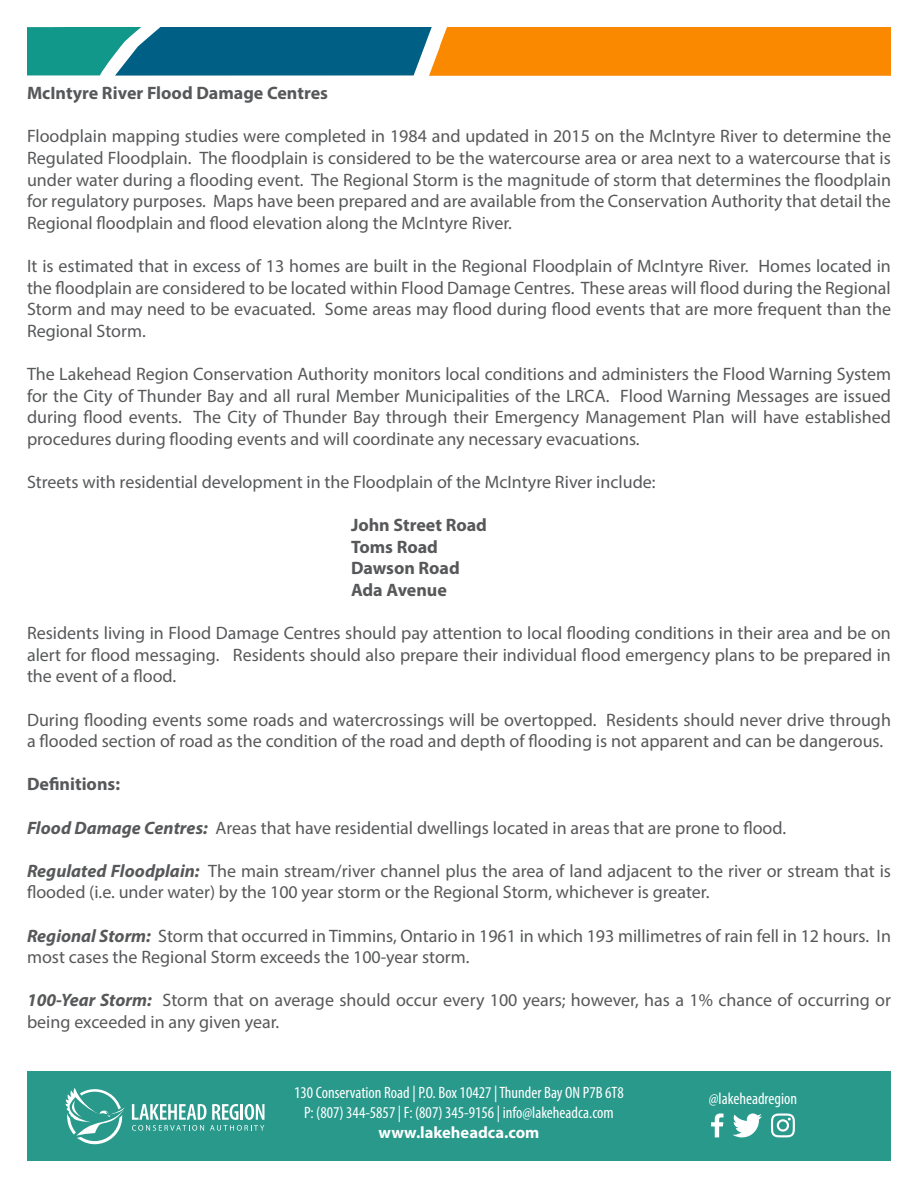
<style>
.page{position:relative;width:918px;height:1188px;background:#fff}
.page>*{position:absolute;margin:0;border:0;box-sizing:border-box;transform-origin:0 0}
.t1{font:18px/21.6px "Myriad Pro";color:#57585a;text-align:justify}
.t2{font:700 18px "Myriad Pro";color:#57585a}
.t3{font:condensed 16.5px "Myriad Pro";color:#fff}
.t4{font:700 16.5px "Myriad Pro";color:#fff}
.s1{font-weight:700;font-style:italic}
</style>
<div class="page">
<div style="left:27px;top:1071px;width:864px;height:90px;background:#28998b"></div>
<svg style="left:66px;top:1088px;width:58px;height:57px"></svg>
<svg style="left:132px;top:1104px;width:132px;height:27px"></svg>
<svg style="left:711px;top:1113px;width:13px;height:24px"></svg>
<svg style="left:771px;top:1113px;width:24px;height:24px"></svg>
<svg style="left:733px;top:1113px;width:29px;height:24px"></svg>
<svg style="left:27px;top:27px;width:864px;height:48px;background:#8e8144"></svg>
<p class="t2" style="left:27px;top:81px;width:303px">McIntyre River Flood Damage Centres</p>
<p class="t1" style="left:27px;top:125px;width:866px">Floodplain mapping studies were completed in 1984 and updated in 2015 on the McIntyre River to determine the Regulated Floodplain. The floodplain is considered to be the watercourse area or area next to a watercourse that is under water during a flooding event. The Regional Storm is the magnitude of storm that determines the floodplain for regulatory purposes. Maps have been prepared and are available from the Conservation Authority that detail the Regional floodplain and flood elevation along the McIntyre River.</p>
<p class="t1" style="left:27px;top:255px;width:866px">It is estimated that in excess of 13 homes are built in the Regional Floodplain of McIntyre River. Homes located in the floodplain are considered to be located within Flood Damage Centres. These areas will flood during the Regional Storm and may need to be evacuated. Some areas may flood during flood events that are more frequent than the Regional Storm.</p>
<p class="t1" style="left:27px;top:363px;width:866px">The Lakehead Region Conservation Authority monitors local conditions and administers the Flood Warning System for the City of Thunder Bay and all rural Member Municipalities of the LRCA. Flood Warning Messages are issued during flood events. The City of Thunder Bay through their Emergency Management Plan will have established procedures during flooding events and will coordinate any necessary evacuations.</p>
<p class="t1" style="left:27px;top:471px;width:630px">Streets with residential development in the Floodplain of the McIntyre River include:</p>
<p class="t2" style="left:351px;top:513px;width:137px">John Street Road</p>
<p class="t2" style="left:351px;top:535px;width:89px">Toms Road</p>
<p class="t2" style="left:351px;top:557px;width:110px">Dawson Road</p>
<p class="t2" style="left:351px;top:578px;width:97px">Ada Avenue</p>
<p class="t1" style="left:27px;top:622px;width:865px">Residents living in Flood Damage Centres should pay attention to local flooding conditions in their area and be on alert for flood messaging. Residents should also prepare their individual flood emergency plans to be prepared in the event of a flood.</p>
<p class="t1" style="left:27px;top:708px;width:866px">During flooding events some roads and watercrossings will be overtopped. Residents should never drive through a flooded section of road as the condition of the road and depth of flooding is not apparent and can be dangerous.</p>
<p class="t2" style="left:27px;top:773px;width:95px">Definitions:</p>
<p class="t1" style="left:27px;top:816px;width:761px"><span class="s1">Flood Damage Centres:</span> Areas that have residential dwellings located in areas that are prone to flood.</p>
<p class="t1" style="left:27px;top:860px;width:866px"><span class="s1">Regulated Floodplain:</span> The main stream/river channel plus the area of land adjacent to the river or stream that is flooded (i.e. under water) by the 100 year storm or the Regional Storm, whichever is greater.</p>
<p class="t1" style="left:27px;top:924px;width:866px"><span class="s1">Regional Storm:</span> Storm that occurred in Timmins, Ontario in 1961 in which 193 millimetres of rain fell in 12 hours. In most cases the Regional Storm exceeds the 100-year storm.</p>
<p class="t1" style="left:27px;top:989px;width:866px"><span class="s1">100-Year Storm:</span> Storm that on average should occur every 100 years; however, has a 1% chance of occurring or being exceeded in any given year.</p>
<p class="t3" style="left:294px;top:1083px;width:331px">130 Conservation Road | P.O. Box 10427 | Thunder Bay ON P7B 6T8</p>
<p class="t3" style="left:304px;top:1102px;width:311px">P: (807) 344-5857 | F: (807) 345-9156 | info@lakeheadca.com</p>
<p class="t4" style="left:379px;top:1121px;width:162px">www.lakeheadca.com</p>
<p class="t3" style="left:709px;top:1089px;width:90px">@lakeheadregion</p>
</div>
